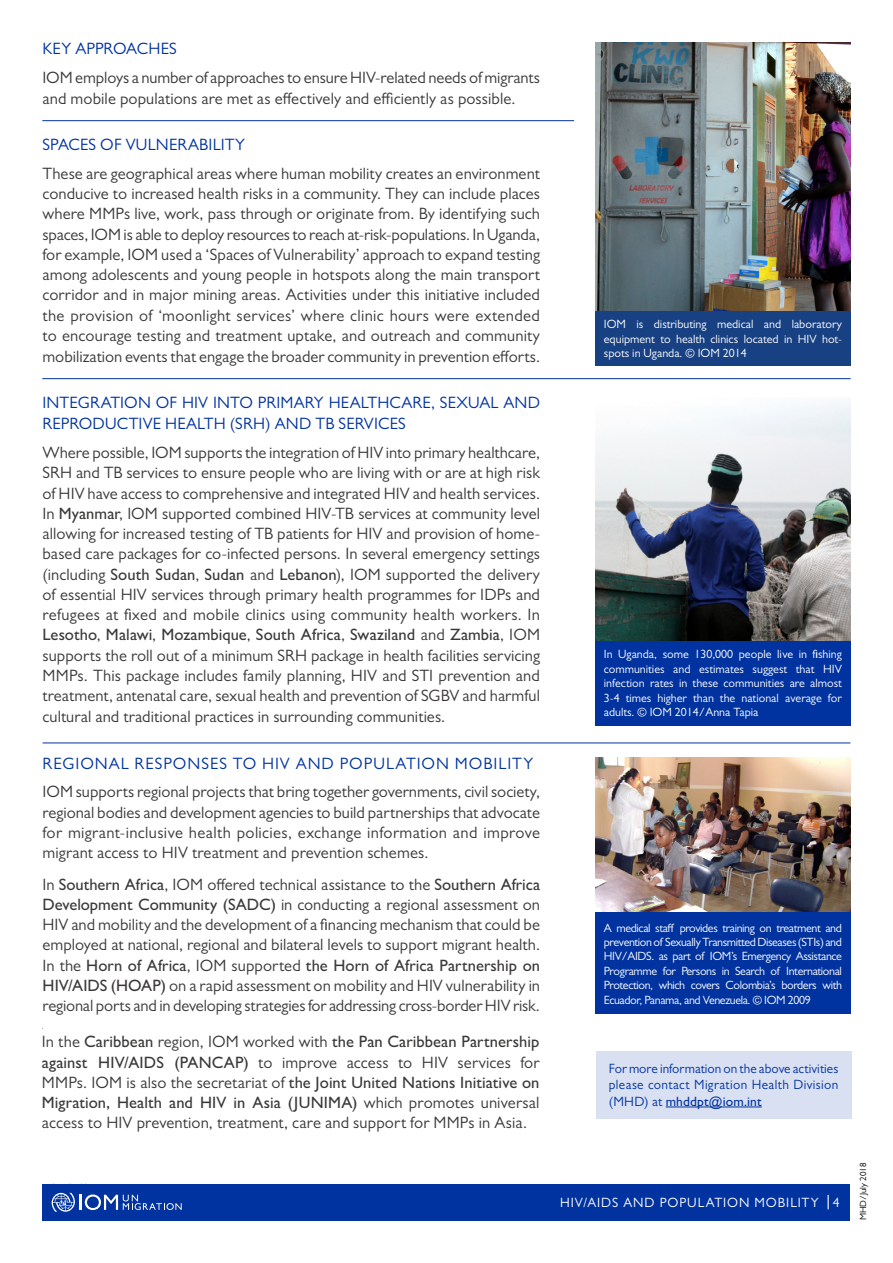
<style>
.page{position:relative;width:893px;height:1263px;background:#fff}
.page>*{position:absolute;margin:0;border:0;box-sizing:border-box;transform-origin:0 0}
.t1{font:16.5px/20.2px "Gill Sans MT Pro";letter-spacing:.005em;color:#3a3938;text-align:justify}
.t2{font:16.5px/21px "Gill Sans MT Pro";letter-spacing:.01em;color:#0033a0}
.t3{font:16.5px "Gill Sans MT Pro";letter-spacing:.06em;color:#0033a0}
.t4{font:13.5px/16.2px "Gill Sans MT Pro";letter-spacing:.025em;color:#0033a0;text-align:justify}
.t5{font:13.5px "Gill Sans Nova";letter-spacing:.07em;color:#fff}
.t6{font:12px/14.4px "Gill Sans MT Pro";color:#fff;text-align:justify}
.t7{font:9px "Gill Sans MT Pro";color:#000}
.s1{font-weight:500}
</style>
<div class="page">
<hr style="left:43px;top:743px;width:807px;height:1px;background:#0033a0">
<hr style="left:42px;top:378px;width:809px;height:1px;background:#0033a0">
<hr style="left:42px;top:120px;width:532px;height:1px;background:#0033a0">
<div style="left:596px;top:1051px;width:255px;height:67px;background:#d9e0f1"></div>
<hr style="left:666px;top:1106px;width:96px;height:1px;background:#0033a0">
<img style="left:595px;top:43px;width:255px;height:268px">
<img style="left:595px;top:401px;width:255px;height:240px">
<div style="left:595px;top:641px;width:255px;height:84px;background:#0033a0"></div>
<div style="left:595px;top:311px;width:255px;height:55px;background:#184184"></div>
<img style="left:595px;top:758px;width:255px;height:155px">
<div style="left:595px;top:913px;width:255px;height:101px;background:#0033a0"></div>
<div style="left:43px;top:1184px;width:807px;height:36px;background:#0033a0"></div>
<svg style="left:52px;top:1193px;width:130px;height:19px"></svg>
<svg style="left:828px;top:1195px;width:1px;height:14px"></svg>
<p class="t2" style="left:43px;top:38px;width:136px">KEY APPROACHES</p>
<p class="t1" style="left:43px;top:66px;width:499px;line-height:21px">IOM employs a number of approaches to ensure HIV-related needs of migrants and mobile populations are met as effectively and efficiently as possible.</p>
<p class="t2" style="left:43px;top:134px;width:204px">SPACES OF VULNERABILITY</p>
<p class="t1" style="left:43px;top:163px;width:499px">These are geographical areas where human mobility creates an environment conducive to increased health risks in a community. They can include places where MMPs live, work, pass through or originate from. By identifying such spaces, IOM is able to deploy resources to reach at-risk-populations. In Uganda, for example, IOM used a ‘Spaces of Vulnerability’ approach to expand testing among adolescents and young people in hotspots along the main transport corridor and in major mining areas. Activities under this initiative included the provision of ‘moonlight services’ where clinic hours were extended to encourage testing and treatment uptake, and outreach and community mobilization events that engage the broader community in prevention efforts.</p>
<p class="t2" style="left:43px;top:392px;width:499px">INTEGRATION OF HIV INTO PRIMARY HEALTHCARE, SEXUAL AND<br>REPRODUCTIVE HEALTH (SRH) AND TB SERVICES</p>
<p class="t1" style="left:43px;top:442px;width:499px">Where possible, IOM supports the integration of HIV into primary healthcare, SRH and TB services to ensure people who are living with or are at high risk of HIV have access to comprehensive and integrated HIV and health services.<br>In <span class="s1">Myanmar</span>, IOM supported combined HIV-TB services at community level allowing for increased testing of TB patients for HIV and provision of home&shy;based care packages for co-infected persons. In several emergency settings (including <span class="s1">South Sudan</span>, <span class="s1">Sudan</span> and <span class="s1">Lebanon</span>), IOM supported the delivery of essential HIV services through primary health programmes for IDPs and refugees at fixed and mobile clinics using community health workers. In <span class="s1">Lesotho</span>, <span class="s1">Malawi</span>, <span class="s1">Mozambique</span>, <span class="s1">South Africa</span>, <span class="s1">Swaziland</span> and <span class="s1">Zambia</span>, IOM supports the roll out of a minimum SRH package in health facilities servicing MMPs. This package includes family planning, HIV and STI prevention and treatment, antenatal care, sexual health and prevention of SGBV and harmful cultural and traditional practices in surrounding communities.</p>
<p class="t3" style="left:43px;top:753px;width:492px">REGIONAL RESPONSES TO HIV AND POPULATION MOBILITY</p>
<p class="t1" style="left:43px;top:781px;width:499px">IOM supports regional projects that bring together governments, civil society, regional bodies and development agencies to build partnerships that advocate for migrant-inclusive health policies, exchange information and improve migrant access to HIV treatment and prevention schemes.</p>
<p class="t1" style="left:43px;top:874px;width:499px">In <span class="s1">Southern Africa</span>, IOM offered technical assistance to the <span class="s1">Southern Africa Development Community (SADC)</span> in conducting a regional assessment on HIV and mobility and the development of a financing mechanism that could be employed at national, regional and bilateral levels to support migrant health.<br>In the <span class="s1">Horn of Africa</span>, IOM supported <span class="s1">the Horn of Africa Partnership on HIV/AIDS (HOAP)</span> on a rapid assessment on mobility and HIV vulnerability in regional ports and in developing strategies for addressing cross-border HIV risk.</p>
<p class="t1" style="left:42px;top:1031px;width:499px">In the <span class="s1">Caribbean</span> region, IOM worked with <span class="s1">the Pan Caribbean Partnership against HIV/AIDS (PANCAP)</span> to improve access to HIV services for MMPs. IOM is also the secretariat of <span class="s1">the Joint United Nations Initiative on Migration, Health and HIV in Asia (JUNIMA)</span> which promotes universal access to HIV prevention, treatment, care and support for MMPs in Asia.</p>
<p class="t6" style="left:604px;top:317px;width:240px">IOM is distributing medical and laboratory equipment to health clinics located in HIV hot&shy;spots in Uganda. © IOM 2014</p>
<p class="t6" style="left:604px;top:647px;width:240px">In Uganda, some 130,000 people live in fishing communities and estimates suggest that HIV infection rates in these communities are almost 3-4 times higher than the national average for adults. © IOM 2014/Anna Tapia</p>
<p class="t6" style="left:604px;top:920px;width:240px">A medical staff provides training on treatment and prevention of Sexually Transmitted Diseases (STIs) and HIV/AIDS. as part of IOM’s Emergency Assistance Programme for Persons in Search of International Protection, which covers Colombia’s borders with Ecuador, Panama, and Venezuela. © IOM 2009</p>
<p class="t4" style="left:609px;top:1060px;width:231px">For more information on the above activities please contact Migration Health Division (MHD) at <span class="s1">mhddpt@iom.int</span></p>
<p class="t5" style="left:560px;top:1194px;width:281px">HIV/AIDS AND POPULATION MOBILITY 4</p>
<p class="t7" style="left:858px;top:1220px;width:59px;rotate:-90deg">MHD/July 2018</p>
</div>
